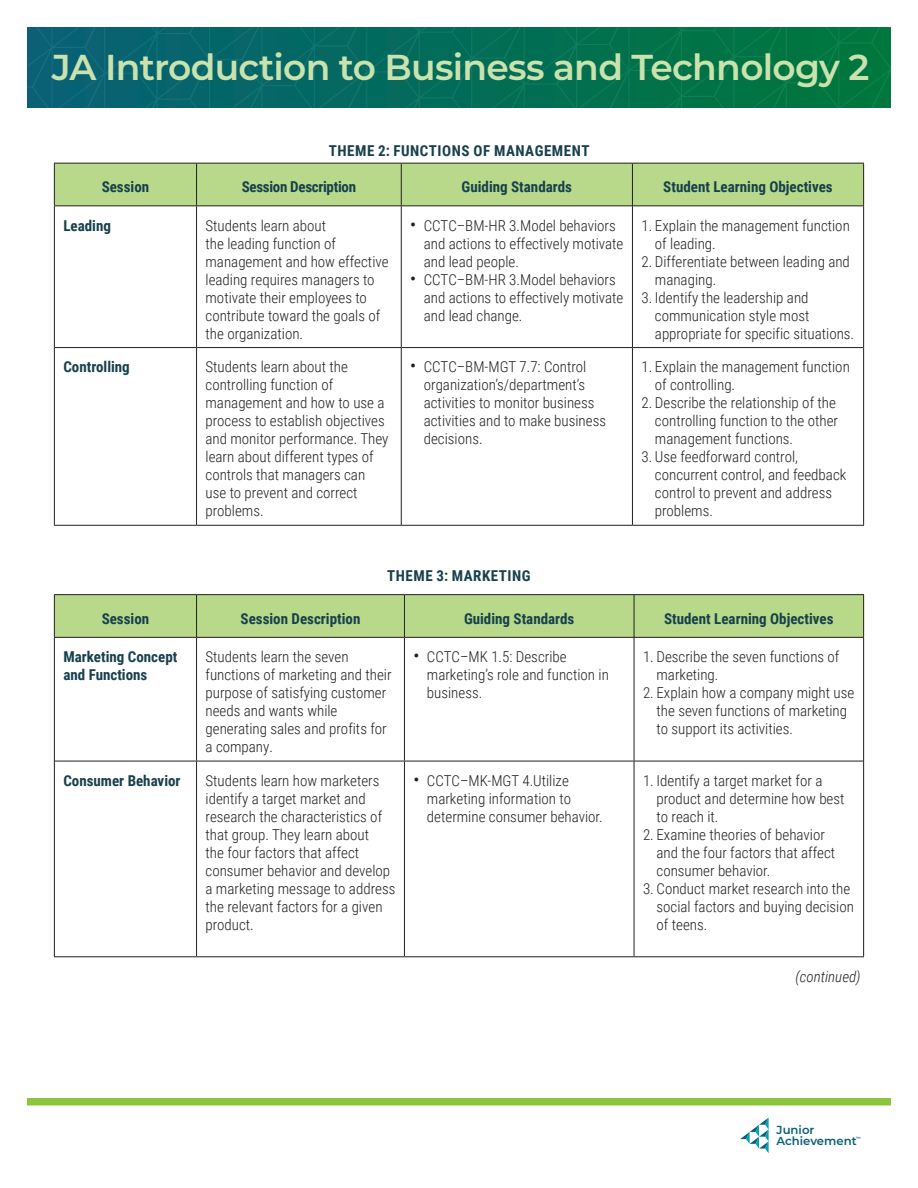
<style>
.page{position:relative;width:918px;height:1188px;background:#fff}
.page>*{position:absolute;margin:0;border:0;box-sizing:border-box;transform-origin:0 0}
.t1{font:600 36px "Montserrat";letter-spacing:-.02em;color:#cae2ad}
.table_body{font:300 15px/18px "Roboto Condensed";color:#231f20}
.table_col_head{font:700 15px "Roboto Condensed";color:#18404d}
.table_col_head_fl_le{font:700 15px/18px "Roboto Condensed";color:#18404d}
.table_title{font:700 15px "Roboto Condensed";letter-spacing:.035em;color:#18404d}
.table_col_head-2{font:700 15px "Roboto Condensed";letter-spacing:-.02em;color:#18404d}
.table_continued{font:italic 300 15px "Roboto Condensed";color:#231f20}
.t2{font:600 11.7px/11.7px "Montserrat";color:#085f77}
.t3{font:600 4.5px "Montserrat";color:#085f77}
.s1{font-weight:400;font-size:18px}
</style>
<div class="page">
<svg style="left:740px;top:1118px;width:29px;height:35px"></svg>
<svg style="left:27px;top:27px;width:864px;height:81px;background:#046d59"></svg>
<div style="left:27px;top:1098px;width:864px;height:8px;background:#8cc63e"></div>
<div style="left:55px;top:164px;width:808px;height:41px;background:#b8d989"></div>
<hr style="left:196px;top:206px;width:1px;height:141px;background:#231f20">
<hr style="left:401px;top:206px;width:1px;height:141px;background:#231f20">
<hr style="left:632px;top:206px;width:1px;height:141px;background:#231f20">
<hr style="left:196px;top:348px;width:1px;height:177px;background:#231f20">
<hr style="left:401px;top:348px;width:1px;height:177px;background:#231f20">
<hr style="left:632px;top:348px;width:1px;height:177px;background:#231f20">
<hr style="left:55px;top:347px;width:142px;height:1px;background:#231f20">
<hr style="left:197px;top:347px;width:204px;height:1px;background:#231f20">
<hr style="left:401px;top:347px;width:231px;height:1px;background:#231f20">
<hr style="left:632px;top:347px;width:231px;height:1px;background:#231f20">
<hr style="left:54px;top:206px;width:1px;height:142px;background:#231f20">
<hr style="left:863px;top:206px;width:1px;height:142px;background:#231f20">
<hr style="left:54px;top:348px;width:1px;height:177px;background:#231f20">
<hr style="left:863px;top:348px;width:1px;height:177px;background:#231f20">
<hr style="left:54px;top:525px;width:143px;height:1px;background:#231f20">
<hr style="left:197px;top:525px;width:204px;height:1px;background:#231f20">
<hr style="left:401px;top:525px;width:231px;height:1px;background:#231f20">
<hr style="left:632px;top:525px;width:232px;height:1px;background:#231f20">
<hr style="left:54px;top:163px;width:143px;height:1px;background:#231f20">
<hr style="left:54px;top:164px;width:1px;height:41px;background:#231f20">
<hr style="left:197px;top:163px;width:204px;height:1px;background:#231f20">
<hr style="left:196px;top:164px;width:1px;height:41px;background:#231f20">
<hr style="left:401px;top:163px;width:231px;height:1px;background:#231f20">
<hr style="left:401px;top:164px;width:1px;height:41px;background:#231f20">
<hr style="left:632px;top:163px;width:232px;height:1px;background:#231f20">
<hr style="left:632px;top:164px;width:1px;height:41px;background:#231f20">
<hr style="left:54px;top:205px;width:143px;height:1px;background:#231f20">
<hr style="left:197px;top:205px;width:204px;height:1px;background:#231f20">
<hr style="left:401px;top:205px;width:232px;height:1px;background:#231f20">
<hr style="left:863px;top:164px;width:1px;height:41px;background:#231f20">
<hr style="left:632px;top:205px;width:232px;height:1px;background:#231f20">
<div style="left:55px;top:595px;width:808px;height:42px;background:#b8d989"></div>
<hr style="left:196px;top:638px;width:1px;height:123px;background:#231f20">
<hr style="left:404px;top:638px;width:1px;height:123px;background:#231f20">
<hr style="left:634px;top:638px;width:1px;height:123px;background:#231f20">
<hr style="left:196px;top:761px;width:1px;height:195px;background:#231f20">
<hr style="left:404px;top:761px;width:1px;height:195px;background:#231f20">
<hr style="left:634px;top:761px;width:1px;height:195px;background:#231f20">
<hr style="left:55px;top:761px;width:142px;height:1px;background:#231f20">
<hr style="left:197px;top:761px;width:207px;height:1px;background:#231f20">
<hr style="left:404px;top:761px;width:230px;height:1px;background:#231f20">
<hr style="left:634px;top:761px;width:229px;height:1px;background:#231f20">
<hr style="left:54px;top:638px;width:1px;height:123px;background:#231f20">
<hr style="left:863px;top:638px;width:1px;height:123px;background:#231f20">
<hr style="left:54px;top:761px;width:1px;height:195px;background:#231f20">
<hr style="left:863px;top:761px;width:1px;height:195px;background:#231f20">
<hr style="left:54px;top:594px;width:143px;height:1px;background:#231f20">
<hr style="left:54px;top:595px;width:1px;height:42px;background:#231f20">
<hr style="left:197px;top:594px;width:207px;height:1px;background:#231f20">
<hr style="left:196px;top:595px;width:1px;height:42px;background:#231f20">
<hr style="left:404px;top:594px;width:230px;height:1px;background:#231f20">
<hr style="left:404px;top:595px;width:1px;height:42px;background:#231f20">
<hr style="left:634px;top:594px;width:230px;height:1px;background:#231f20">
<hr style="left:634px;top:595px;width:1px;height:42px;background:#231f20">
<hr style="left:54px;top:637px;width:143px;height:1px;background:#231f20">
<hr style="left:197px;top:637px;width:207px;height:1px;background:#231f20">
<hr style="left:404px;top:637px;width:230px;height:1px;background:#231f20">
<hr style="left:863px;top:595px;width:1px;height:42px;background:#231f20">
<hr style="left:634px;top:637px;width:230px;height:1px;background:#231f20">
<hr style="left:54px;top:956px;width:143px;height:1px;background:#231f20">
<hr style="left:197px;top:956px;width:207px;height:1px;background:#231f20">
<hr style="left:404px;top:956px;width:230px;height:1px;background:#231f20">
<hr style="left:634px;top:956px;width:230px;height:1px;background:#231f20">
<h1 class="t1" style="left:52px;top:42px;width:819px">JA Introduction to Business and Technology 2</h1>
<p class="table_title" style="left:329px;top:140px;width:262px">THEME 2: FUNCTIONS OF MANAGEMENT</p>
<p class="table_col_head" style="left:102px;top:177px;width:49px">Session</p>
<p class="table_col_head-2" style="left:242px;top:177px;width:116px">Session Description</p>
<p class="table_col_head" style="left:462px;top:177px;width:112px">Guiding Standards</p>
<p class="table_col_head" style="left:663px;top:177px;width:171px">Student Learning Objectives</p>
<p class="table_col_head_fl_le" style="left:63px;top:216px;width:49px">Leading</p>
<p class="table_body" style="left:206px;top:216px;width:185px">Students learn about<br>the leading function of management and how effective leading requires managers to motivate their employees to contribute toward the goals of the organization.</p>
<p class="table_body" style="left:424px;top:216px;width:201px;text-indent:-14px"><span class="s1">•</span> CCTC–BM-HR 3.Model behaviors and actions to effectively motivate and lead people.</p>
<p class="table_body" style="left:655px;top:216px;width:196px;text-indent:-14px">1. Explain the management function of leading.</p>
<p class="table_body" style="left:655px;top:252px;width:196px;text-indent:-14px">2. Differentiate between leading and managing.</p>
<p class="table_body" style="left:655px;top:288px;width:201px;text-indent:-14px">3. Identify the leadership and communication style most appropriate for specific situations.</p>
<p class="table_body" style="left:424px;top:270px;width:201px;text-indent:-14px"><span class="s1">•</span> CCTC–BM-HR 3.Model behaviors and actions to effectively motivate and lead change.</p>
<p class="table_col_head_fl_le" style="left:63px;top:357px;width:68px">Controlling</p>
<p class="table_body" style="left:206px;top:357px;width:185px">Students learn about the controlling function of management and how to use a process to establish objectives and monitor performance. They learn about different types of controls that managers can use to prevent and correct problems.</p>
<p class="table_body" style="left:424px;top:357px;width:184px;text-indent:-14px"><span class="s1">•</span> CCTC–BM-MGT 7.7: Control organization’s/department’s activities to monitor business activities and to make business decisions.</p>
<p class="table_body" style="left:655px;top:357px;width:196px;text-indent:-14px">1. Explain the management function of controlling.</p>
<p class="table_body" style="left:655px;top:393px;width:185px;text-indent:-14px">2. Describe the relationship of the controlling function to the other management functions.</p>
<p class="table_body" style="left:655px;top:447px;width:193px;text-indent:-14px">3. Use feedforward control, concurrent control, and feedback control to prevent and address problems.</p>
<p class="table_title" style="left:387px;top:565px;width:145px">THEME 3: MARKETING</p>
<p class="table_col_head" style="left:102px;top:608px;width:49px">Session</p>
<p class="table_col_head" style="left:241px;top:608px;width:121px">Session Description</p>
<p class="table_col_head" style="left:464px;top:608px;width:112px">Guiding Standards</p>
<p class="table_col_head" style="left:664px;top:608px;width:171px">Student Learning Objectives</p>
<p class="table_col_head_fl_le" style="left:63px;top:647px;width:116px">Marketing Concept and Functions</p>
<p class="table_body" style="left:206px;top:647px;width:188px">Students learn the seven functions of marketing and their purpose of satisfying customer needs and wants while generating sales and profits for a company.</p>
<p class="table_body" style="left:427px;top:647px;width:183px;text-indent:-14px"><span class="s1">•</span> CCTC–MK 1.5: Describe marketing’s role and function in business.</p>
<p class="table_body" style="left:657px;top:647px;width:184px;text-indent:-14px">1. Describe the seven functions of marketing.</p>
<p class="table_body" style="left:657px;top:683px;width:199px;text-indent:-14px">2. Explain how a company might use the seven functions of marketing to support its activities.</p>
<p class="table_col_head_fl_le" style="left:63px;top:771px;width:119px">Consumer Behavior</p>
<p class="table_body" style="left:206px;top:771px;width:191px">Students learn how marketers identify a target market and research the characteristics of that group. They learn about<br>the four factors that affect consumer behavior and develop a marketing message to address the relevant factors for a given product.</p>
<p class="table_body" style="left:427px;top:771px;width:177px;text-indent:-14px"><span class="s1">•</span> CCTC–MK-MGT 4.Utilize marketing information to determine consumer behavior.</p>
<p class="table_body" style="left:657px;top:771px;width:190px;text-indent:-14px">1. Identify a target market for a product and determine how best to reach it.</p>
<p class="table_body" style="left:657px;top:825px;width:180px;text-indent:-14px">2. Examine theories of behavior and the four factors that affect consumer behavior.</p>
<p class="table_body" style="left:657px;top:879px;width:199px;text-indent:-14px">3. Conduct market research into the social factors and buying decision of teens.</p>
<p class="table_continued" style="left:795px;top:966px;width:67px">(continued)</p>
<p class="t2" style="left:777px;top:1123px;width:82px">Junior<br>Achievement</p>
<p class="t3" style="left:856px;top:1135px;width:6px">™</p>
</div>
